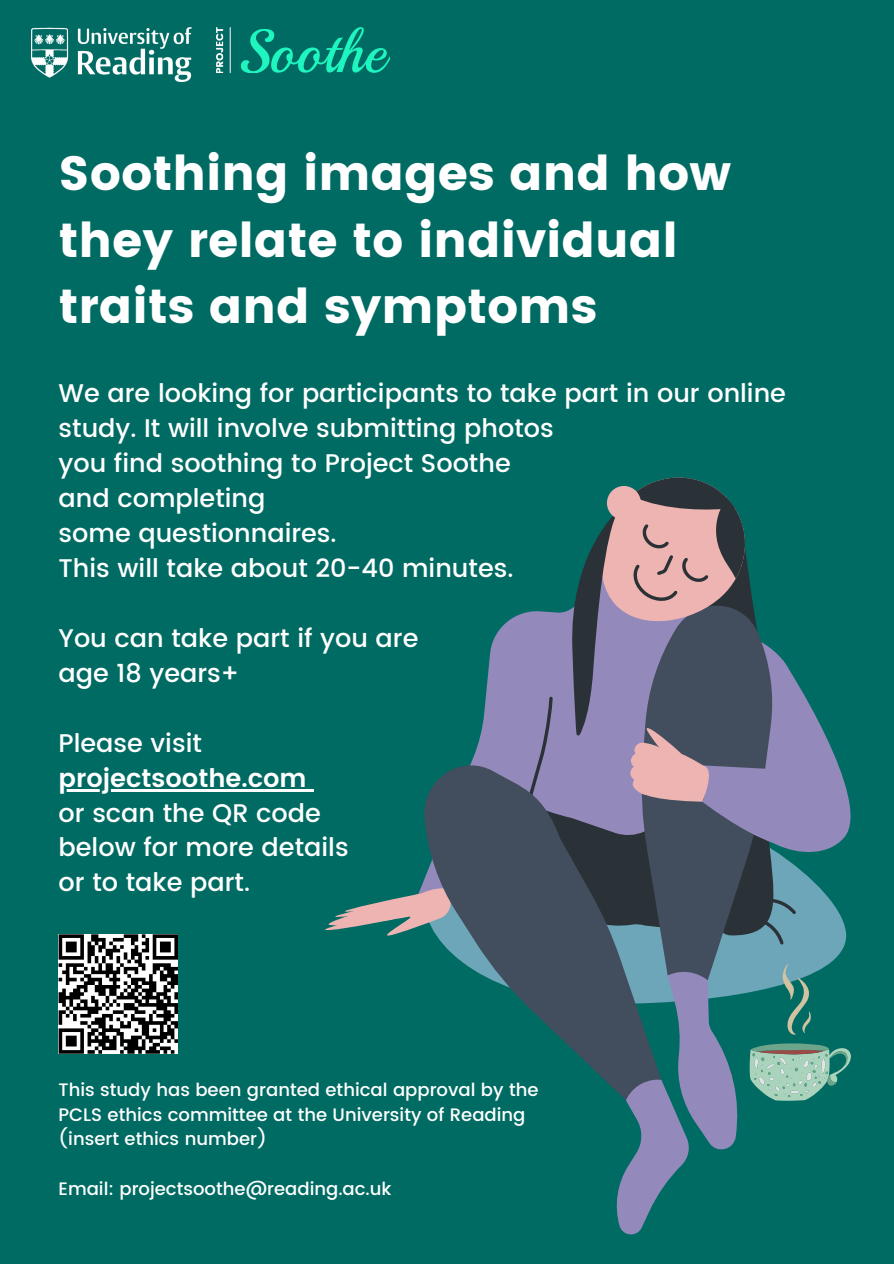
<style>
.page{position:relative;width:894px;height:1264px;background:#fff}
.page>*{position:absolute;margin:0;border:0;box-sizing:border-box;transform-origin:0 0}
.t1{font:48px/66.4px "Poppins";color:#fff}
.t2{font:500 25.5px/35px "Poppins";color:#fff}
.t3{font:600 25.5px "Poppins";color:#fff}
.t4{font:500 18px/24.8px "Poppins";color:#fff}
</style>
<div class="page">
<div style="left:0;top:0;width:893px;height:1263px;background:#006b63"></div>
<img style="left:31px;top:28px;width:160px;height:54px">
<img style="left:216px;top:28px;width:173px;height:45px">
<svg style="left:740px;top:932px;width:105px;height:62px;fill:#6ea6b9"></svg>
<svg style="left:471px;top:624px;width:379px;height:308px"></svg>
<svg style="left:325px;top:883px;width:98px;height:53px"></svg>
<svg style="left:661px;top:947px;width:113px;height:33px;background:#5c8394"></svg>
<svg style="left:616px;top:971px;width:124px;height:263px"></svg>
<svg style="left:505px;top:477px;width:304px;height:470px"></svg>
<svg style="left:423px;top:763px;width:238px;height:337px;fill:#424e5d"></svg>
<svg style="left:782px;top:964px;width:28px;height:70px"></svg>
<svg style="left:749px;top:1043px;width:101px;height:57px"></svg>
<hr style="left:59px;top:788px;width:247px;height:3px;background:#fff">
<svg style="left:306px;top:789px;width:8px;height:2px"></svg>
<svg style="left:59px;top:934px;width:119px;height:119px;background:#777"></svg>
<p class="t1" style="left:59px;top:140px;width:673px">Soothing images and how they relate to individual traits and symptoms</p>
<p class="t2" style="left:59px;top:376px;width:728px">We are looking for participants to take part in our online study. It will involve submitting photos</p>
<p class="t2" style="left:59px;top:446px;width:453px">you find soothing to Project Soothe</p>
<p class="t2" style="left:59px;top:481px;width:208px">and completing</p>
<p class="t2" style="left:59px;top:516px;width:279px">some questionnaires.</p>
<p class="t2" style="left:59px;top:551px;width:456px">This will take about 20-40 minutes.</p>
<p class="t2" style="left:59px;top:620px;width:361px">You can take part if you are</p>
<p class="t2" style="left:59px;top:655px;width:182px">age 18 years+</p>
<p class="t2" style="left:59px;top:725px;width:145px">Please visit</p>
<p class="t3" style="left:59px;top:763px;width:249px">projectsoothe.com</p>
<p class="t2" style="left:59px;top:795px;width:264px">or scan the QR code</p>
<p class="t2" style="left:59px;top:830px;width:291px">below for more details</p>
<p class="t2" style="left:59px;top:865px;width:193px">or to take part.</p>
<p class="t4" style="left:59px;top:1077px;width:481px">This study has been granted ethical approval by the<br>PCLS ethics committee at the University of Reading (insert ethics number)</p>
<p class="t4" style="left:59px;top:1176px;width:334px">Email: projectsoothe@reading.ac.uk</p>
</div>
